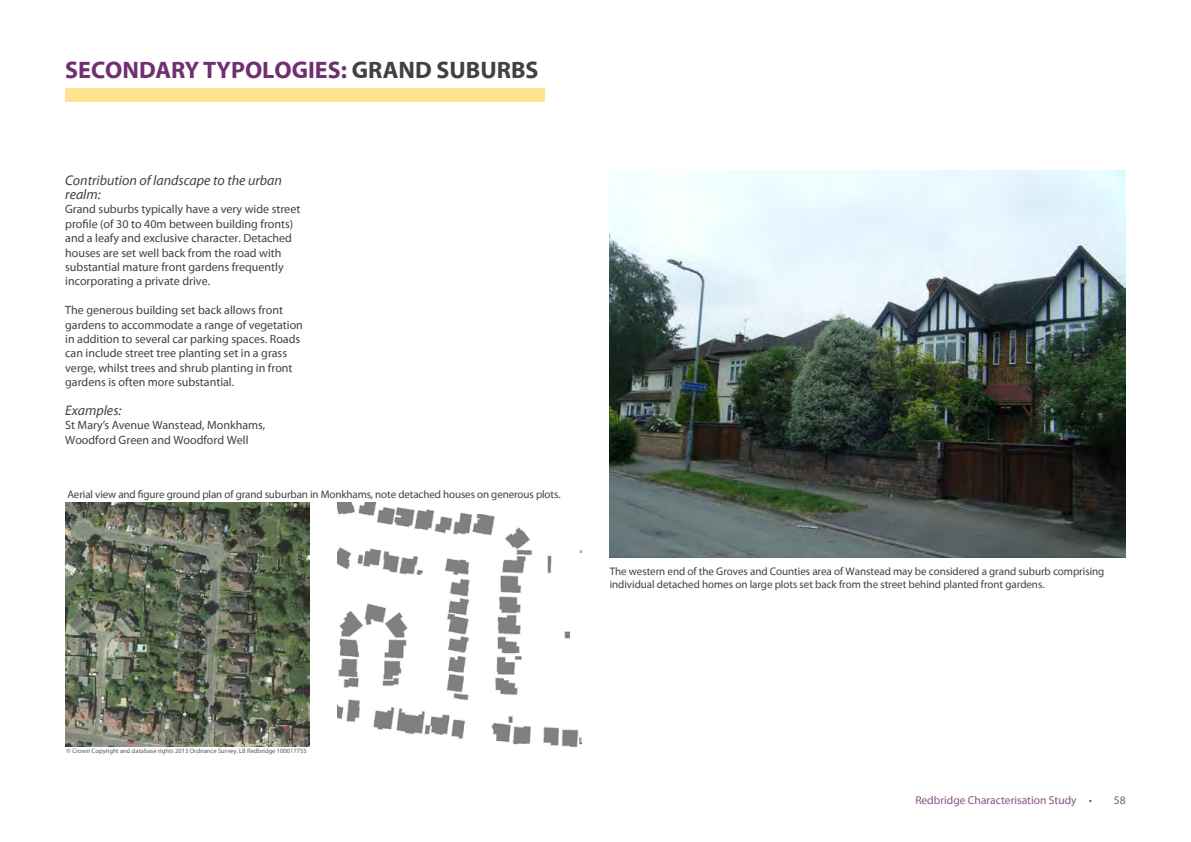
<style>
.page{position:relative;width:1191px;height:842px;background:#fff}
.page>*{position:absolute;margin:0;border:0;box-sizing:border-box;transform-origin:0 0}
.t1{font:700 24px "Myriad Pro";color:#702f70}
.t2{font:italic 14px/14.4px "Myriad Pro";color:#414042}
.t3{font:12px/14.4px "Myriad Pro";color:#414042}
.t4{font:11.5px "Myriad Pro";color:#865383}
.t5{font:11px/13.2px "Myriad Pro";letter-spacing:-.005em;color:#414042}
.t6{font:6.5px "Myriad Pro";color:#58595b}
.s1{color:#414042}
</style>
<div class="page">
<img style="left:65px;top:502px;width:244px;height:244px">
<img style="left:337px;top:502px;width:244px;height:244px">
<img style="left:609px;top:170px;width:516px;height:387px">
<div style="left:65px;top:88px;width:479px;height:13px;background:#ffe490"></div>
<h1 class="t1" style="left:65px;top:56px;width:475px">SECONDARY TYPOLOGIES: <span class="s1">GRAND SUBURBS</span></h1>
<p class="t2" style="left:65px;top:173px;width:218px">Contribution of landscape to the urban realm:</p>
<p class="t3" style="left:65px;top:202px;width:237px">Grand suburbs typically have a very wide street profile (of 30 to 40m between building fronts) and a leafy and exclusive character. Detached houses are set well back from the road with substantial mature front gardens frequently incorporating a private drive.</p>
<p class="t3" style="left:65px;top:303px;width:239px">The generous building set back allows front gardens to accommodate a range of vegetation in addition to several car parking spaces. Roads can include street tree planting set in a grass verge, whilst trees and shrub planting in front gardens is often more substantial.</p>
<p class="t2" style="left:65px;top:403px;width:58px">Examples:</p>
<p class="t3" style="left:65px;top:418px;width:202px">St Mary’s Avenue Wanstead, Monkhams,<br>Woodford Green and Woodford Well</p>
<p class="t5" style="left:67px;top:488px;width:495px">Aerial view and figure ground plan of grand suburban in Monkhams, note detached houses on generous plots.</p>
<p class="t5" style="left:609px;top:565px;width:496px">The western end of the Groves and Counties area of Wanstead may be considered a grand suburb comprising individual detached homes on large plots set back from the street behind planted front gardens.</p>
<p class="t6" style="left:67px;top:747px;width:242px">© Crown Copyright and database rights 2013 Ordnance Survey. LB Redbridge 100017755</p>
<p class="t4" style="left:915px;top:794px;width:178px">Redbridge Characterisation Study •</p>
<p class="t4" style="left:1114px;top:794px;width:13px">58</p>
</div>
